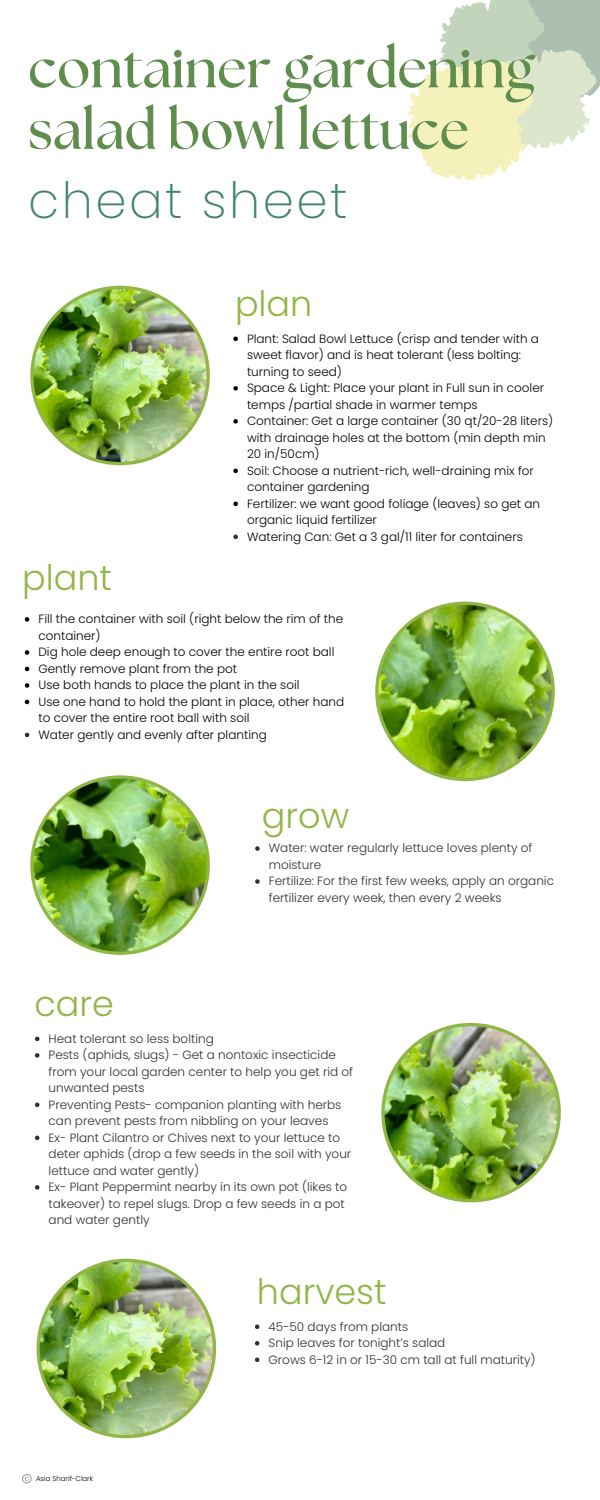
<style>
.page{position:relative;width:600px;height:1500px;background:#fff}
.page>*{position:absolute;margin:0;border:0;box-sizing:border-box;transform-origin:0 0}
.t1{font:700 55px/61.5px "The Seasons";color:#5f8d4e}
.t2{font:200 50px "Poppins";letter-spacing:.05em;color:#43846e}
.t3{font:300 35px "Poppins";color:#92b646}
.t4{font:300 12px/16.5px "Poppins";color:#000}
.t5{font:300 12px/16.5px "Poppins";color:#303030}
.t6{font:300 7px "Poppins";color:#000}
</style>
<div class="page">
<img style="left:30px;top:286px;width:180px;height:179px">
<svg style="left:25px;top:617px;width:4px;height:5px"></svg>
<svg style="left:25px;top:650px;width:4px;height:5px"></svg>
<svg style="left:25px;top:667px;width:4px;height:4px"></svg>
<svg style="left:25px;top:683px;width:4px;height:5px"></svg>
<svg style="left:25px;top:700px;width:4px;height:4px"></svg>
<svg style="left:25px;top:733px;width:4px;height:4px"></svg>
<svg style="left:35px;top:1037px;width:4px;height:4px"></svg>
<svg style="left:35px;top:1053px;width:4px;height:5px"></svg>
<svg style="left:35px;top:1103px;width:4px;height:4px"></svg>
<svg style="left:35px;top:1136px;width:4px;height:4px"></svg>
<svg style="left:35px;top:1185px;width:4px;height:5px"></svg>
<svg style="left:22px;top:1474px;width:10px;height:9px"></svg>
<svg style="left:23px;top:1475px;width:8px;height:8px"></svg>
<svg style="left:25px;top:1477px;width:4px;height:4px"></svg>
<img style="left:375px;top:602px;width:180px;height:179px">
<img style="left:30px;top:775px;width:180px;height:180px">
<img style="left:37px;top:1259px;width:179px;height:179px">
<img style="left:381px;top:1022px;width:180px;height:181px">
<svg style="left:408px;top:0;width:192px;height:180px"></svg>
<svg style="left:255px;top:846px;width:5px;height:5px"></svg>
<svg style="left:255px;top:879px;width:5px;height:5px"></svg>
<svg style="left:255px;top:1325px;width:4px;height:4px"></svg>
<svg style="left:255px;top:1341px;width:4px;height:5px"></svg>
<svg style="left:255px;top:1358px;width:4px;height:4px"></svg>
<svg style="left:233px;top:337px;width:5px;height:4px"></svg>
<svg style="left:233px;top:386px;width:5px;height:5px"></svg>
<svg style="left:233px;top:419px;width:5px;height:5px"></svg>
<svg style="left:233px;top:469px;width:5px;height:4px"></svg>
<svg style="left:233px;top:502px;width:5px;height:4px"></svg>
<svg style="left:233px;top:535px;width:5px;height:4px"></svg>
<p class="t1" style="left:28px;top:40px;width:507px">container gardening salad bowl lettuce</p>
<p class="t2" style="left:28px;top:165px;width:321px">cheat sheet</p>
<p class="t3" style="left:235px;top:279px;width:79px">plan</p>
<p class="t3" style="left:22px;top:554px;width:91px">plant</p>
<p class="t4" style="left:247px;top:330px;width:294px">Plant: Salad Bowl Lettuce (crisp and tender with a sweet flavor) and is heat tolerant (less bolting: turning to seed)</p>
<p class="t4" style="left:247px;top:380px;width:299px">Space &amp; Light: Place your plant in Full sun in cooler temps /partial shade in warmer temps</p>
<h3 class="t4" style="left:247px;top:413px;width:308px">Container: Get a large container (30 qt/20-28 liters) with drainage holes at the bottom (min depth min<br>20 in/50cm)</h3>
<p class="t4" style="left:247px;top:462px;width:288px">Soil: Choose a nutrient-rich, well-draining mix for container gardening</p>
<p class="t4" style="left:247px;top:495px;width:295px">Fertilizer: we want good foliage (leaves) so get an organic liquid fertilizer</p>
<p class="t4" style="left:247px;top:528px;width:277px">Watering Can: Get a 3 gal/11 liter for containers</p>
<h1 class="t4" style="left:38px;top:611px;width:306px">Fill the container with soil (right below the rim of the container)</h1>
<h2 class="t4" style="left:38px;top:644px;width:297px">Dig hole deep enough to cover the entire root ball</h2>
<p class="t4" style="left:38px;top:660px;width:200px">Gently remove plant from the pot</p>
<h3 class="t4" style="left:38px;top:677px;width:263px">Use both hands to place the plant in the soil</h3>
<p class="t4" style="left:38px;top:693px;width:307px">Use one hand to hold the plant in place, other hand to cover the entire root ball with soil</p>
<p class="t4" style="left:38px;top:726px;width:230px">Water gently and evenly after planting</p>
<p class="t3" style="left:262px;top:791px;width:89px">grow</p>
<p class="t3" style="left:34px;top:980px;width:81px">care</p>
<h3 class="t5" style="left:269px;top:840px;width:265px">Water: water regularly lettuce loves plenty of moisture</h3>
<p class="t5" style="left:269px;top:873px;width:287px">Fertilize: For the first few weeks, apply an organic fertilizer every week, then every 2 weeks</p>
<p class="t5" style="left:49px;top:1030px;width:167px">Heat tolerant so less bolting</p>
<p class="t5" style="left:49px;top:1047px;width:306px">Pests (aphids, slugs) - Get a nontoxic insecticide from your local garden center to help you get rid of unwanted pests</p>
<p class="t5" style="left:49px;top:1096px;width:294px">Preventing Pests- companion planting with herbs can prevent pests from nibbling on your leaves</p>
<h3 class="t5" style="left:49px;top:1129px;width:304px">Ex- Plant Cilantro or Chives next to your lettuce to deter aphids (drop a few seeds in the soil with your lettuce and water gently)</h3>
<p class="t5" style="left:49px;top:1179px;width:300px">Ex- Plant Peppermint nearby in its own pot (likes to takeover) to repel slugs. Drop a few seeds in a pot and water gently</p>
<p class="t3" style="left:257px;top:1268px;width:131px">harvest</p>
<p class="t6" style="left:36px;top:1473px;width:59px">Asia Sharif-Clark</p>
<h3 class="t5" style="left:269px;top:1318px;width:141px">45-50 days from plants</h3>
<p class="t5" style="left:269px;top:1335px;width:178px">Snip leaves for tonight’s salad</p>
<p class="t5" style="left:269px;top:1351px;width:269px">Grows 6-12 in or 15-30 cm tall at full maturity)</p>
</div>
